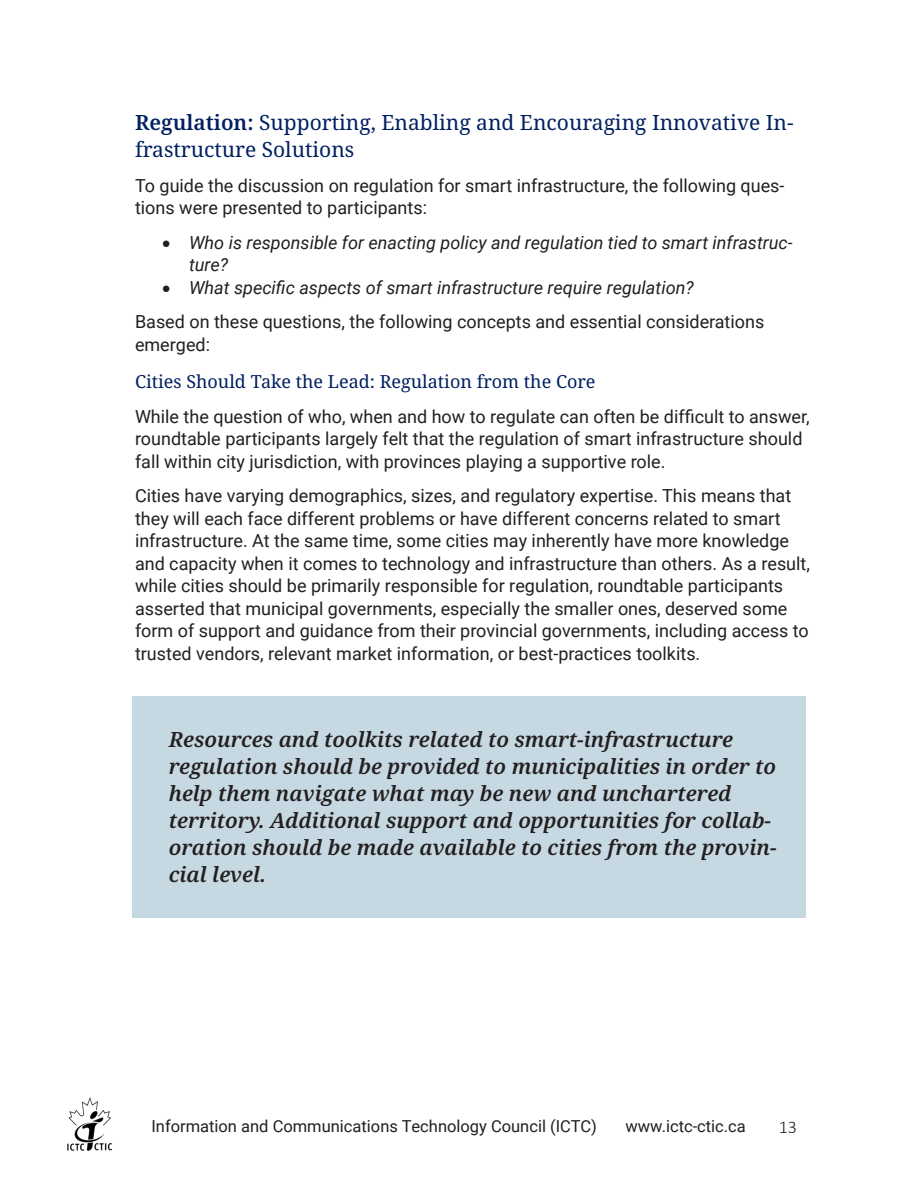
<style>
.page{position:relative;width:918px;height:1188px;background:#fff}
.page>*{position:absolute;margin:0;border:0;box-sizing:border-box;transform-origin:0 0}
.t1{font:italic 600 21px/27px "Noto Serif";color:#231f20}
.Heading_2{font:21px/27px "Noto Serif";color:#002060}
.t2{font:18px/22.5px "Roboto";color:#231f20}
.t3{font:italic 18px/22.5px "Roboto";color:#231f20}
.Heading_3{font:18px "Noto Serif";color:#002060}
.t4{font:300 18px "Calibri";color:#231f20}
.t5{font:16.5px "Roboto";color:#231f20}
.s1{font-weight:600}
</style>
<div class="page">
<img style="left:67px;top:1097px;width:45px;height:54px">
<div style="left:133px;top:697px;width:673px;height:221px;background:#c6d8e2"></div>
<p class="Heading_2" style="left:135px;top:110px;width:660px"><span class="s1">Regulation:</span> Supporting, Enabling and Encouraging Innovative In&shy;frastructure Solutions</p>
<p class="t2" style="left:135px;top:174px;width:651px">To guide the discussion on regulation for smart infrastructure, the following ques&shy;tions were presented to participants:</p>
<p class="t3" style="left:189px;top:231px;width:605px;text-indent:-27px">• Who is responsible for enacting policy and regulation tied to smart infrastruc&shy;ture?</p>
<p class="t3" style="left:162px;top:276px;width:533px">• What specific aspects of smart infrastructure require regulation?</p>
<p class="t2" style="left:135px;top:310px;width:631px">Based on these questions, the following concepts and essential considerations emerged:</p>
<p class="Heading_3" style="left:135px;top:370px;width:462px">Cities Should Take the Lead: Regulation from the Core</p>
<p class="t2" style="left:135px;top:405px;width:676px">While the question of who, when and how to regulate can often be difficult to answer, roundtable participants largely felt that the regulation of smart infrastructure should fall within city jurisdiction, with provinces playing a supportive role.</p>
<p class="t2" style="left:135px;top:484px;width:676px">Cities have varying demographics, sizes, and regulatory expertise. This means that they will each face different problems or have different concerns related to smart infrastructure. At the same time, some cities may inherently have more knowledge and capacity when it comes to technology and infrastructure than others. As a result, while cities should be primarily responsible for regulation, roundtable participants asserted that municipal governments, especially the smaller ones, deserved some form of support and guidance from their provincial governments, including access to trusted vendors, relevant market information, or best-practices toolkits.</p>
<p class="t1" style="left:169px;top:726px;width:609px">Resources and toolkits related to smart-infrastructure regulation should be provided to municipalities in order to help them navigate what may be new and unchartered</p>
<p class="t1" style="left:169px;top:807px;width:609px">territory. Additional support and opportunities for collab&shy;oration should be made available to cities from the provin&shy;cial level.</p>
<p class="t5" style="left:151px;top:1115px;width:447px">Information and Communications Technology Council (ICTC)</p>
<p class="t5" style="left:626px;top:1115px;width:122px">www.ictc-ctic.ca</p>
<p class="t4" style="left:779px;top:1116px;width:20px">13</p>
</div>
